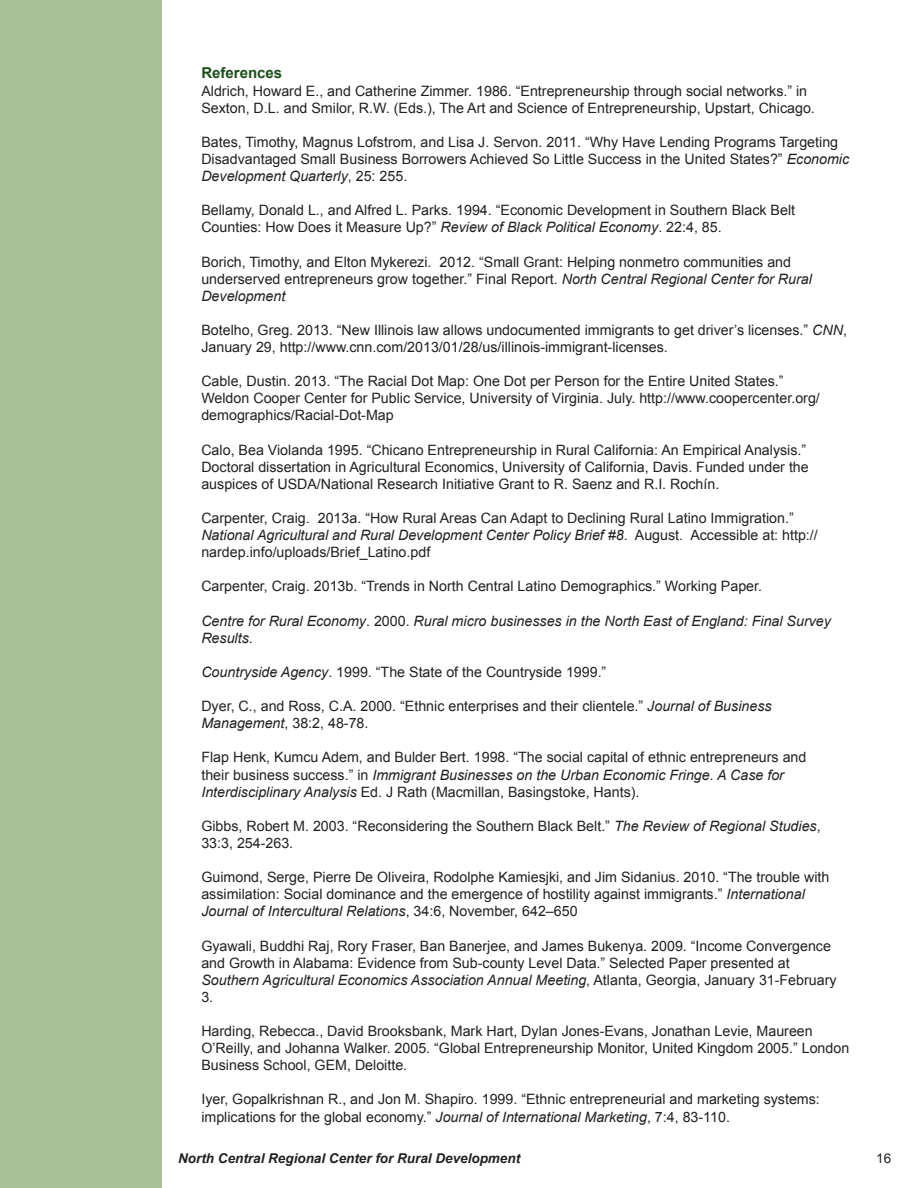
<style>
.page{position:relative;width:918px;height:1188px;background:#fff}
.page>*{position:absolute;margin:0;border:0;box-sizing:border-box;transform-origin:0 0}
.t1{font:700 15px "Arial";color:#1d4f1c}
.t2{font:14.25px/17.1px "Arial";color:#231f20}
.t3{font:italic 14.25px/17.1px "Arial";color:#231f20}
.t4{font:italic 700 13.5px "Arial";color:#231f20}
.t5{font:13.5px "Arial";color:#231f20}
.s1{font-style:italic}
.s2{font-style:normal}
</style>
<div class="page">
<div style="left:0;top:0;width:162px;height:1188px;background:#a8c198"></div>
<p class="t1" style="left:201px;top:63px;width:82px">References</p>
<p class="t2" style="left:201px;top:82px;width:615px">Aldrich, Howard E., and Catherine Zimmer. 1986. “Entrepreneurship through social networks.” in<br>Sexton, D.L. and Smilor, R.W. (Eds.), The Art and Science of Entrepreneurship, Upstart, Chicago.</p>
<p class="t2" style="left:201px;top:133px;width:649px">Bates, Timothy, Magnus Lofstrom, and Lisa J. Servon. 2011. “Why Have Lending Programs Targeting<br>Disadvantaged Small Business Borrowers Achieved So Little Success in the United States?” <span class="s1">Economic<br>Development Quarterly</span>, 25: 255.</p>
<p class="t2" style="left:201px;top:202px;width:595px">Bellamy, Donald L., and Alfred L. Parks. 1994. “Economic Development in Southern Black Belt<br>Counties: How Does it Measure Up?” <span class="s1">Review of Black Political Economy</span>. 22:4, 85.</p>
<p class="t2" style="left:201px;top:253px;width:612px">Borich, Timothy, and Elton Mykerezi. 2012. “Small Grant: Helping nonmetro communities and underserved entrepreneurs grow together.” Final Report. <span class="s1">North Central Regional Center for Rural<br>Development</span></p>
<p class="t2" style="left:201px;top:322px;width:647px">Botelho, Greg. 2013. “New Illinois law allows undocumented immigrants to get driver’s licenses.” <span class="s1">CNN</span>,<br>January 29, http://www.cnn.com/2013/01/28/us/illinois-immigrant-licenses.</p>
<p class="t2" style="left:201px;top:373px;width:620px">Cable, Dustin. 2013. “The Racial Dot Map: One Dot per Person for the Entire United States.”<br>Weldon Cooper Center for Public Service, University of Virginia. July. http://www.coopercenter.org/ demographics/Racial-Dot-Map</p>
<p class="t2" style="left:201px;top:441px;width:609px">Calo, Bea Violanda 1995. “Chicano Entrepreneurship in Rural California: An Empirical Analysis.”<br>Doctoral dissertation in Agricultural Economics, University of California, Davis. Funded under the auspices of USDA/National Research Initiative Grant to R. Saenz and R.I. Rochín.</p>
<p class="t2" style="left:201px;top:510px;width:618px">Carpenter, Craig. 2013a. “How Rural Areas Can Adapt to Declining Rural Latino Immigration.”<br><span class="s1">National Agricultural and Rural Development Center Policy Brief #8</span>. August. Accessible at: http:// nardep.info/uploads/Brief_Latino.pdf</p>
<p class="t2" style="left:201px;top:578px;width:562px">Carpenter, Craig. 2013b. “Trends in North Central Latino Demographics.” Working Paper.</p>
<p class="t3" style="left:201px;top:612px;width:631px">Centre for Rural Economy<span class="s2">. 2000.</span> Rural micro businesses in the North East of England: Final Survey<br>Results<span class="s2">.</span></p>
<p class="t2" style="left:201px;top:664px;width:407px"><span class="s1">Countryside Agency</span>. 1999. “The State of the Countryside 1999.”</p>
<p class="t2" style="left:201px;top:698px;width:572px">Dyer, C., and Ross, C.A. 2000. “Ethnic enterprises and their clientele.” <span class="s1">Journal of Business<br>Management</span>, 38:2, 48-78.</p>
<p class="t2" style="left:201px;top:749px;width:607px">Flap Henk, Kumcu Adem, and Bulder Bert. 1998. “The social capital of ethnic entrepreneurs and their business success.” in <span class="s1">Immigrant Businesses on the Urban Economic Fringe. A Case for<br>Interdisciplinary Analysis</span> Ed. J Rath (Macmillan, Basingstoke, Hants).</p>
<p class="t2" style="left:201px;top:817px;width:621px">Gibbs, Robert M. 2003. “Reconsidering the Southern Black Belt.” <span class="s1">The Review of Regional Studies</span>,<br>33:3, 254-263.</p>
<p class="t2" style="left:201px;top:869px;width:630px">Guimond, Serge, Pierre De Oliveira, Rodolphe Kamiesjki, and Jim Sidanius. 2010. “The trouble with assimilation: Social dominance and the emergence of hostility against immigrants.” <span class="s1">International<br>Journal of Intercultural Relations</span>, 34:6, November, 642–650</p>
<p class="t2" style="left:201px;top:937px;width:637px">Gyawali, Buddhi Raj, Rory Fraser, Ban Banerjee, and James Bukenya. 2009. “Income Convergence and Growth in Alabama: Evidence from Sub-county Level Data.” Selected Paper presented at <span class="s1">Southern Agricultural Economics Association Annual Meeting</span>, Atlanta, Georgia, January 31-February 3.</p>
<p class="t2" style="left:201px;top:1023px;width:649px">Harding, Rebecca., David Brooksbank, Mark Hart, Dylan Jones-Evans, Jonathan Levie, Maureen<br>O’Reilly, and Johanna Walker. 2005. “Global Entrepreneurship Monitor, United Kingdom 2005.” London<br>Business School, GEM, Deloitte.</p>
<p class="t2" style="left:201px;top:1091px;width:620px">Iyer, Gopalkrishnan R., and Jon M. Shapiro. 1999. “Ethnic entrepreneurial and marketing systems: implications for the global economy.” <span class="s1">Journal of International Marketing</span>, 7:4, 83-110.</p>
<p class="t4" style="left:178px;top:1150px;width:344px">North Central Regional Center for Rural Development</p>
<p class="t5" style="left:876px;top:1150px;width:17px">16</p>
</div>
